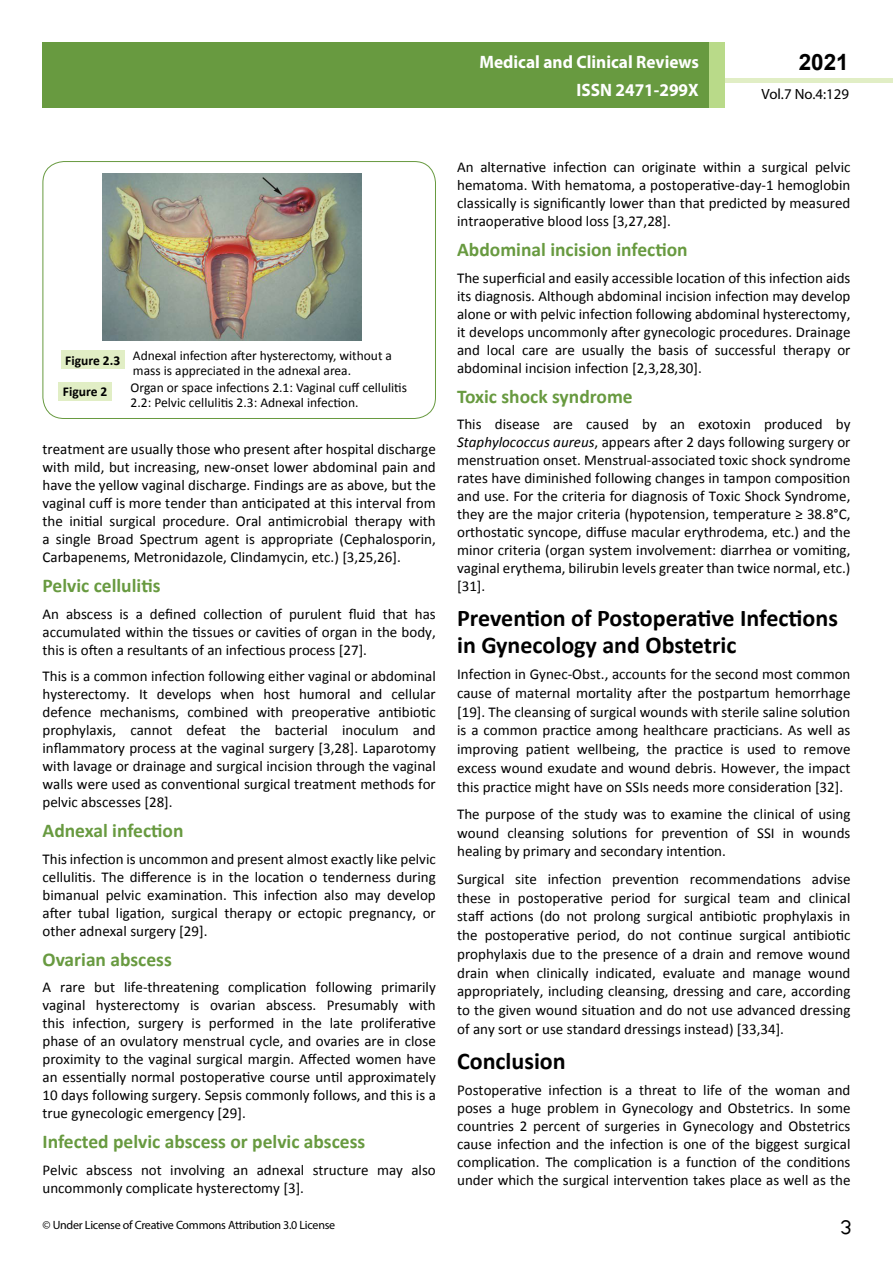
<style>
.page{position:relative;width:893px;height:1263px;background:#fff}
.page>*{position:absolute;margin:0;border:0;box-sizing:border-box;transform-origin:0 0}
.t1{font:25.5px "Tunga";color:#000}
.t2{font:700 24px/26.4px "Calibri";color:#000}
.t3{font:700 22.5px "Arial";color:#000}
.t4{font:700 19.5px "Calibri";color:#689a40}
.t5{font:700 18px/21.6px "Myriad Pro";color:#fff;text-align:right;scale:.96 1}
.t6{font:15px/18px "Calibri";color:#000;text-align:justify}
.t7{font:14.85px "Myriad Pro";color:#000}
.t8{font:13.5px/14.9px "Calibri";color:#000}
.t9{font:700 13.5px "Calibri";color:#000}
.t10{font:12px "Myriad Pro";letter-spacing:-.02em;color:#000}
.s1{font-weight:700}
.s2{font-style:italic}
</style>
<div class="page">
<div style="left:43px;top:42px;width:666px;height:66px;background:#689a40"></div>
<div style="left:709px;top:42px;width:16px;height:66px;background:#b9da89"></div>
<hr style="left:725px;top:78px;width:168px;height:4px;background:#e1eec5">
<div style="left:43px;top:161px;width:393px;height:258px;border:1px solid #689a40;border-radius:21px"></div>
<img style="left:102px;top:173px;width:259px;height:167px">
<div style="left:61px;top:350px;width:63px;height:19px;background:#e1eec5"></div>
<div style="left:59px;top:382px;width:53px;height:18px;background:#e1eec5"></div>
<p class="t5" style="left:517px;top:53px;width:198px">ARCHIVOS DE MEDICINA<br>ISSN 1698-9465</p>
<h3 class="t3" style="left:799px;top:47px;width:52px">2021</h3>
<p class="t5" style="left:479px;top:47px;width:230px;line-height:28px">Medical and Clinical Reviews<br>ISSN 2471-299X</p>
<p class="t7" style="left:762px;top:84px;width:89px">Vol.7 No.4:129</p>
<p class="t8" style="left:133px;top:348px;width:261px;text-indent:-68px"><span class="s1">Figure 2.3</span> Adnexal infection after hysterectomy, without a mass is appreciated in the adnexal area.</p>
<p class="t9" style="left:63px;top:383px;width:46px">Figure 2</p>
<p class="t8" style="left:131px;top:380px;width:278px">Organ or space infections 2.1: Vaginal cuff cellulitis<br>2.2: Pelvic cellulitis 2.3: Adnexal infection.</p>
<p class="t6" style="left:43px;top:440px;width:395px">treatment are usually those who present after hospital discharge with mild, but increasing, new-onset lower abdominal pain and have the yellow vaginal discharge. Findings are as above, but the vaginal cuff is more tender than anticipated at this interval from the initial surgical procedure. Oral antimicrobial therapy with a single Broad Spectrum agent is appropriate (Cephalosporin, Carbapenems, Metronidazole, Clindamycin, etc.) [3,25,26].</p>
<h3 class="t4" style="left:43px;top:573px;width:120px">Pelvic cellulitis</h3>
<p class="t6" style="left:43px;top:605px;width:395px">An abscess is a defined collection of purulent fluid that has accumulated within the tissues or cavities of organ in the body, this is often a resultants of an infectious process [27].</p>
<p class="t6" style="left:43px;top:667px;width:395px">This is a common infection following either vaginal or abdominal hysterectomy. It develops when host humoral and cellular defence mechanisms, combined with preoperative antibiotic prophylaxis, cannot defeat the bacterial inoculum and inflammatory process at the vaginal surgery [3,28]. Laparotomy with lavage or drainage and surgical incision through the vaginal walls were used as conventional surgical treatment methods for pelvic abscesses [28].</p>
<h3 class="t4" style="left:43px;top:818px;width:143px">Adnexal infection</h3>
<p class="t6" style="left:43px;top:850px;width:395px">This infection is uncommon and present almost exactly like pelvic cellulitis. The difference is in the location o tenderness during bimanual pelvic examination. This infection also may develop after tubal ligation, surgical therapy or ectopic pregnancy, or other adnexal surgery [29].</p>
<h3 class="t4" style="left:43px;top:947px;width:131px">Ovarian abscess</h3>
<p class="t6" style="left:43px;top:978px;width:395px">A rare but life-threatening complication following primarily vaginal hysterectomy is ovarian abscess. Presumably with this infection, surgery is performed in the late proliferative phase of an ovulatory menstrual cycle, and ovaries are in close proximity to the vaginal surgical margin. Affected women have an essentially normal postoperative course until approximately 10 days following surgery. Sepsis commonly follows, and this is a true gynecologic emergency [29].</p>
<h3 class="t4" style="left:43px;top:1129px;width:324px">Infected pelvic abscess or pelvic abscess</h3>
<p class="t6" style="left:43px;top:1161px;width:395px">Pelvic abscess not involving an adnexal structure may also uncommonly complicate hysterectomy [3].</p>
<p class="t10" style="left:43px;top:1218px;width:294px">© Under License of Creative Commons Attribution 3.0 License</p>
<p class="t6" style="left:457px;top:158px;width:395px">An alternative infection can originate within a surgical pelvic hematoma. With hematoma, a postoperative-day-1 hemoglobin classically is significantly lower than that predicted by measured intraoperative blood loss [3,27,28].</p>
<h3 class="t4" style="left:457px;top:237px;width:232px">Abdominal incision infection</h3>
<p class="t6" style="left:457px;top:269px;width:395px">The superficial and easily accessible location of this infection aids its diagnosis. Although abdominal incision infection may develop alone or with pelvic infection following abdominal hysterectomy, it develops uncommonly after gynecologic procedures. Drainage and local care are usually the basis of successful therapy or abdominal incision infection [2,3,28,30].</p>
<h3 class="t4" style="left:457px;top:384px;width:177px">Toxic shock syndrome</h3>
<p class="t6" style="left:457px;top:415px;width:395px">This disease are caused by an exotoxin produced by <span class="s2">Staphylococcus aureus</span>, appears after 2 days following surgery or menstruation onset. Menstrual-associated toxic shock syndrome rates have diminished following changes in tampon composition and use. For the criteria for diagnosis of Toxic Shock Syndrome, they are the major criteria (hypotension, temperature ≥ 38.8°C, orthostatic syncope, diffuse macular erythrodema, etc.) and the minor criteria (organ system involvement: diarrhea or vomiting, vaginal erythema, bilirubin levels greater than twice normal, etc.) [31].</p>
<h2 class="t2" style="left:457px;top:605px;width:382px">Prevention of Postoperative Infections in Gynecology and Obstetric</h2>
<p class="t6" style="left:457px;top:665px;width:395px;line-height:18.8px">Infection in Gynec-Obst., accounts for the second most common cause of maternal mortality after the postpartum hemorrhage [19]. The cleansing of surgical wounds with sterile saline solution is a common practice among healthcare practicians. As well as improving patient wellbeing, the practice is used to remove excess wound exudate and wound debris. However, the impact this practice might have on SSIs needs more consideration [32].</p>
<p class="t6" style="left:457px;top:805px;width:395px;line-height:18.8px">The purpose of the study was to examine the clinical of using wound cleansing solutions for prevention of SSI in wounds healing by primary and secondary intention.</p>
<p class="t6" style="left:457px;top:869px;width:395px;line-height:18.8px">Surgical site infection prevention recommendations advise these in postoperative period for surgical team and clinical staff actions (do not prolong surgical antibiotic prophylaxis in the postoperative period, do not continue surgical antibiotic prophylaxis due to the presence of a drain and remove wound drain when clinically indicated, evaluate and manage wound appropriately, including cleansing, dressing and care, according to the given wound situation and do not use advanced dressing of any sort or use standard dressings instead) [33,34].</p>
<h2 class="t2" style="left:457px;top:1047px;width:110px">Conclusion</h2>
<p class="t6" style="left:457px;top:1081px;width:395px">Postoperative infection is a threat to life of the woman and poses a huge problem in Gynecology and Obstetrics. In some countries 2 percent of surgeries in Gynecology and Obstetrics cause infection and the infection is one of the biggest surgical complication. The complication is a function of the conditions under which the surgical intervention takes place as well as the</p>
<h1 class="t1" style="left:840px;top:1210px;width:13px">3</h1>
</div>
